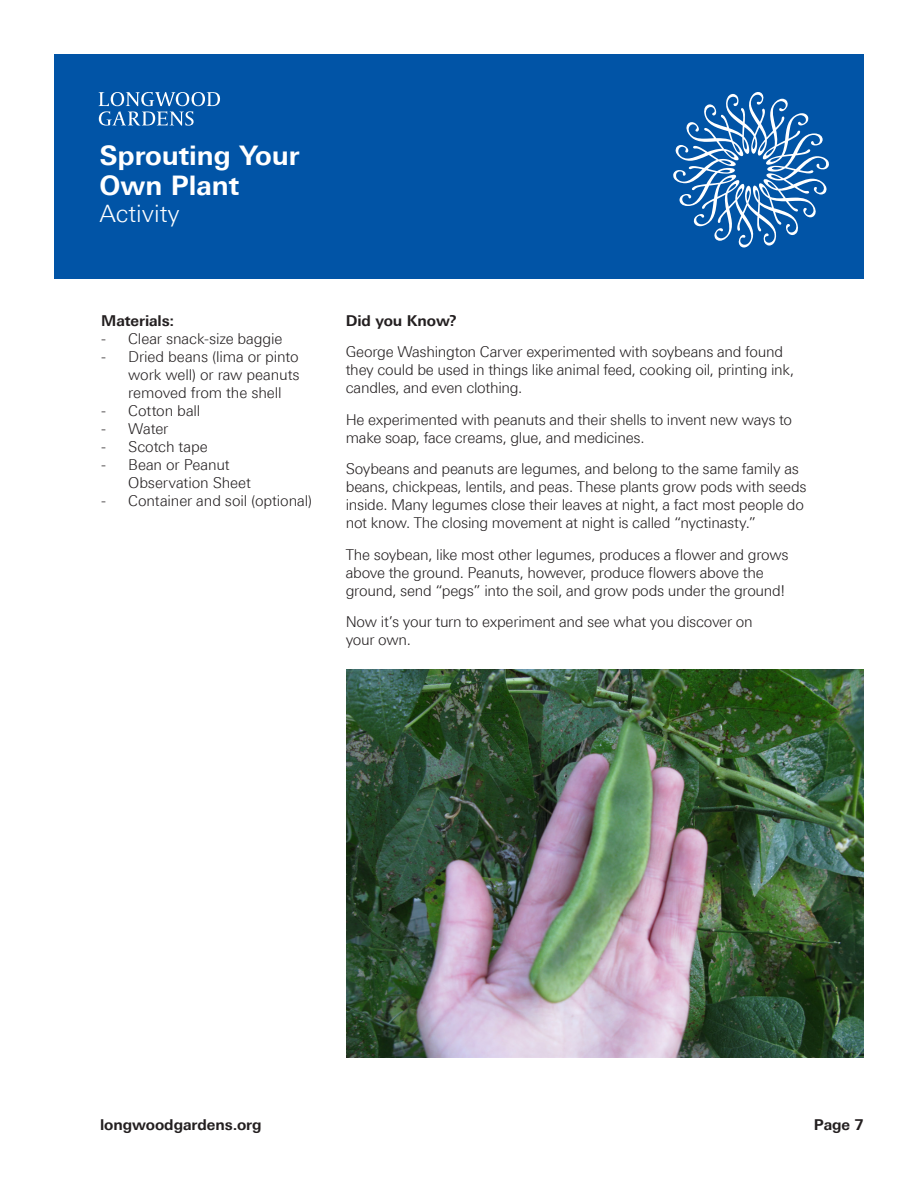
<style>
.page{position:relative;width:918px;height:1188px;background:#fff}
.page>*{position:absolute;margin:0;border:0;box-sizing:border-box;transform-origin:0 0}
.t1{font:700 27px/30px "Linotype Univers 630";color:#fff}
.t2{font:300 24px "Linotype Univers 330";color:#fff}
.t3{font:300 15px/18px "Linotype Univers 330";letter-spacing:-.015em;color:#231f20}
.t4{font:700 15px "Linotype Univers 630";letter-spacing:-.005em;color:#231f20}
</style>
<div class="page">
<div style="left:54px;top:54px;width:810px;height:225px;background:#0154a6"></div>
<svg style="left:99px;top:92px;width:121px;height:34px"></svg>
<svg style="left:673px;top:92px;width:156px;height:156px"></svg>
<img style="left:347px;top:670px;width:517px;height:388px">
<p class="t1" style="left:99px;top:140px;width:202px">Sprouting Your<br>Own Plant</p>
<p class="t2" style="left:99px;top:199px;width:82px">Activity</p>
<p class="t4" style="left:101px;top:312px;width:74px">Materials:</p>
<p class="t3" style="left:101px;top:329px;width:183px">- Clear snack-size baggie</p>
<p class="t3" style="left:128px;top:347px;width:173px;text-align:justify;text-indent:-27px">- Dried beans (lima or pinto work well) or raw peanuts removed from the shell</p>
<p class="t3" style="left:101px;top:401px;width:101px">- Cotton ball</p>
<p class="t3" style="left:101px;top:419px;width:69px">- Water</p>
<p class="t3" style="left:101px;top:437px;width:108px">- Scotch tape</p>
<p class="t3" style="left:128px;top:455px;width:124px;text-indent:-27px">- Bean or Peanut<br>Observation Sheet</p>
<p class="t3" style="left:101px;top:491px;width:213px">- Container and soil (optional)</p>
<p class="t4" style="left:346px;top:312px;width:113px">Did you Know?</p>
<p class="t3" style="left:346px;top:343px;width:450px">George Washington Carver experimented with soybeans and found they could be used in things like animal feed, cooking oil, printing ink, candles, and even clothing.</p>
<p class="t3" style="left:346px;top:410px;width:448px">He experimented with peanuts and their shells to invent new ways to make soap, face creams, glue, and medicines.</p>
<p class="t3" style="left:346px;top:460px;width:462px">Soybeans and peanuts are legumes, and belong to the same family as beans, chickpeas, lentils, and peas. These plants grow pods with seeds inside. Many legumes close their leaves at night, a fact most people do not know. The closing movement at night is called “nyctinasty.”</p>
<p class="t3" style="left:346px;top:545px;width:444px">The soybean, like most other legumes, produces a flower and grows above the ground. Peanuts, however, produce flowers above the ground, send “pegs” into the soil, and grow pods under the ground!</p>
<p class="t3" style="left:346px;top:613px;width:408px">Now it’s your turn to experiment and see what you discover on your own.</p>
<p class="t4" style="left:100px;top:1115px;width:163px">longwoodgardens.org</p>
<p class="t4" style="left:814px;top:1115px;width:52px">Page 7</p>
</div>
